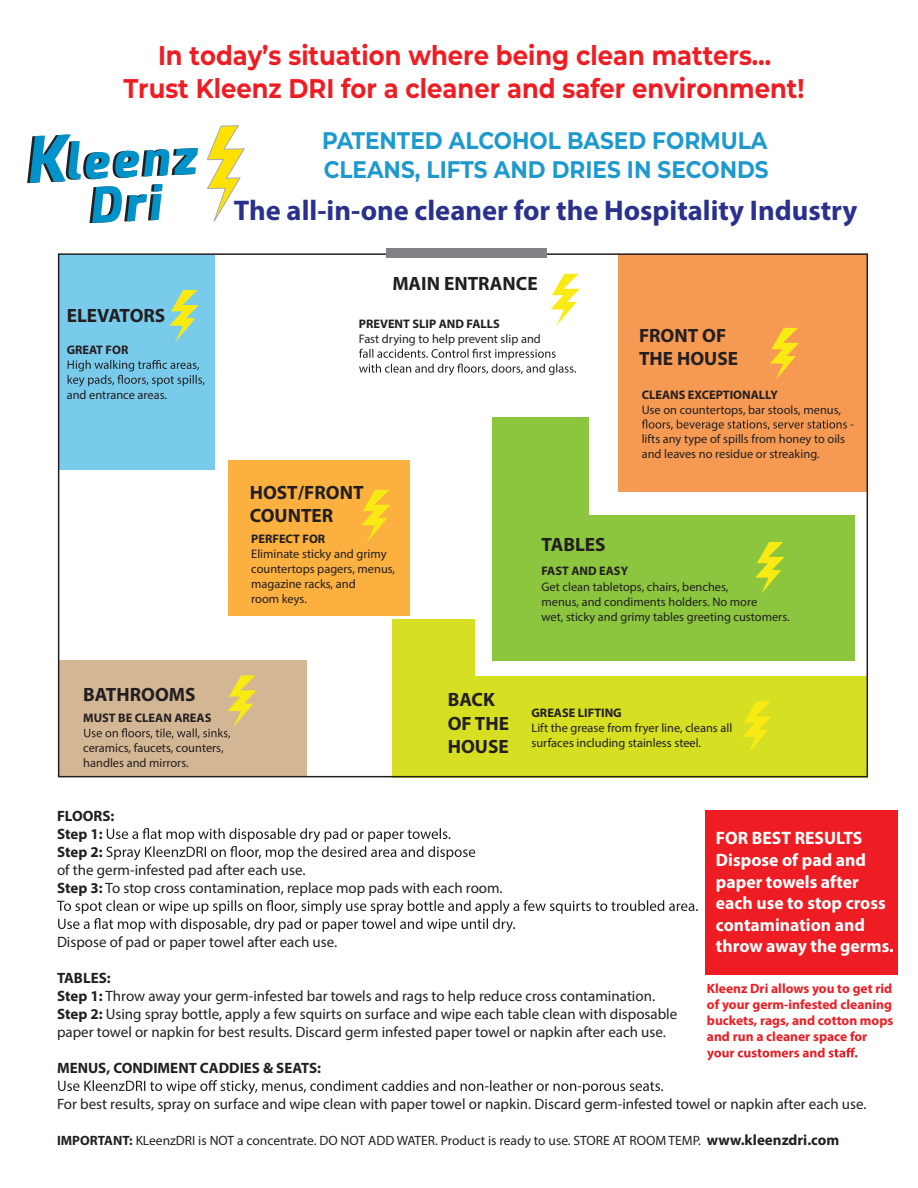
<style>
.page{position:relative;width:918px;height:1188px;background:#fff}
.page>*{position:absolute;margin:0;border:0;box-sizing:border-box;transform-origin:0 0}
.t1{font:700 28.5px "Myriad Pro";color:#2a318d}
.t2{font:700 27px/32.4px "Montserrat";color:#ee1d23;text-align:center;scale:.9 1}
.t3{font:700 24px/28.8px "Montserrat";color:#1d99ce;scale:.9 1}
.t4{font:700 19.35px/23.1px "Myriad Pro";color:#231f20}
.t5{font:700 18px/21.6px "Myriad Pro";color:#fff}
.t6{font:15px/18px "Myriad Pro";color:#231f20}
.t7{font:700 15px/18px "Myriad Pro";color:#231f20}
.t8{font:13.5px "Myriad Pro";color:#231f20}
.t9{font:700 13.5px/16.2px "Myriad Pro";color:#ee1d23;text-align:justify}
.t10{font:12.45px/14.9px "Myriad Pro";color:#231f20}
.t11{font:700 12.45px "Myriad Pro";color:#231f20}
.s1{font-weight:700}
.s2{font-weight:700;font-size:15px}
</style>
<div class="page">
<div style="left:705px;top:810px;width:192px;height:165px;background:#ee1d23"></div>
<div style="left:492px;top:417px;width:97px;height:243px;background:#8bc63e"></div>
<div style="left:392px;top:619px;width:83px;height:158px;background:#d6df21"></div>
<div style="left:392px;top:677px;width:475px;height:101px;background:#d6df21"></div>
<div style="left:492px;top:515px;width:363px;height:145px;background:#8bc63e"></div>
<div style="left:618px;top:254px;width:249px;height:237px;background:#f69a53"></div>
<div style="left:58px;top:660px;width:248px;height:117px;background:#d3b694"></div>
<div style="left:58px;top:254px;width:157px;height:215px;background:#79cbec"></div>
<svg style="left:770px;top:328px;width:29px;height:52px"></svg>
<svg style="left:169px;top:290px;width:30px;height:52px"></svg>
<svg style="left:755px;top:542px;width:30px;height:52px"></svg>
<svg style="left:743px;top:701px;width:28px;height:51px"></svg>
<svg style="left:551px;top:274px;width:29px;height:52px"></svg>
<svg style="left:642px;top:419px;width:212px;height:12px"></svg>
<svg style="left:359px;top:349px;width:217px;height:26px"></svg>
<div style="left:228px;top:460px;width:182px;height:155px;background:#fbb03f"></div>
<svg style="left:362px;top:490px;width:28px;height:51px"></svg>
<svg style="left:68px;top:360px;width:137px;height:26px"></svg>
<svg style="left:84px;top:675px;width:173px;height:64px"></svg>
<div style="left:387px;top:249px;width:160px;height:9px;background:#808285"></div>
<svg style="left:106px;top:828px;width:369px;height:32px"></svg>
<svg style="left:57px;top:900px;width:641px;height:32px"></svg>
<svg style="left:58px;top:1080px;width:605px;height:14px"></svg>
<svg style="left:707px;top:1048px;width:150px;height:12px"></svg>
<svg style="left:27px;top:134px;width:171px;height:89px"></svg>
<svg style="left:207px;top:125px;width:38px;height:97px"></svg>
<h2 class="t2" style="left:124px;top:38px;width:758px">In today’s situation where being clean matters…<br>Trust Kleenz DRI for a cleaner and safer environment!</h2>
<h3 class="t3" style="left:322px;top:125px;width:498px">PATENTED ALCOHOL BASED FORMULA<br>CLEANS, LIFTS AND DRIES IN SECONDS</h3>
<h1 class="t1" style="left:234px;top:192px;width:625px">The all-in-one cleaner for the Hospitality Industry</h1>
<p class="t4" style="left:67px;top:303px;width:100px">ELEVATORS</p>
<p class="t11" style="left:67px;top:342px;width:63px">GREAT FOR</p>
<p class="t10" style="left:67px;top:387px;width:102px">and entrance areas.</p>
<p class="t4" style="left:83px;top:683px;width:114px">BATHROOMS</p>
<p class="t11" style="left:83px;top:710px;width:130px">MUST BE CLEAN AREAS</p>
<p class="t10" style="left:83px;top:740px;width:142px">ceramics, faucets, counters, handles and mirrors.</p>
<p class="t4" style="left:392px;top:271px;width:147px">MAIN ENTRANCE</p>
<p class="t11" style="left:359px;top:316px;width:143px">PREVENT SLIP AND FALLS</p>
<p class="t10" style="left:359px;top:331px;width:184px">Fast drying to help prevent slip and</p>
<p class="t4" style="left:639px;top:323px;width:101px">FRONT OF<br>THE HOUSE</p>
<p class="t11" style="left:642px;top:386px;width:138px">CLEANS EXCEPTIONALLY</p>
<p class="t10" style="left:642px;top:402px;width:201px">Use on countertops, bar stools, menus,</p>
<p class="t10" style="left:642px;top:432px;width:205px">lifts any type of spills from honey to oils and leaves no residue or streaking.</p>
<p class="t4" style="left:250px;top:480px;width:115px">HOST/FRONT<br>COUNTER</p>
<p class="t11" style="left:251px;top:531px;width:76px">PERFECT FOR</p>
<p class="t10" style="left:251px;top:546px;width:145px">Eliminate sticky and grimy countertops pagers, menus, magazine racks, and<br>room keys.</p>
<p class="t4" style="left:542px;top:532px;width:66px">TABLES</p>
<p class="t11" style="left:541px;top:563px;width:88px">FAST AND EASY</p>
<p class="t10" style="left:542px;top:580px;width:250px">Get clean tabletops, chairs, benches,<br>menus, and condiments holders. No more<br>wet, sticky and grimy tables greeting customers.</p>
<p class="t4" style="left:448px;top:688px;width:63px">BACK<br>OF THE<br>HOUSE</p>
<p class="t11" style="left:532px;top:705px;width:92px">GREASE LIFTING</p>
<p class="t10" style="left:532px;top:720px;width:202px">Lift the grease from fryer line, cleans all surfaces including stainless steel.</p>
<p class="t7" style="left:57px;top:806px;width:59px">FLOORS:<br>Step 1:<br>Step 2:</p>
<p class="t6" style="left:57px;top:861px;width:447px">of the germ-infested pad after each use.<br><span class="s1">Step 3:</span> To stop cross contamination, replace mop pads with each room.</p>
<p class="t5" style="left:716px;top:827px;width:179px">FOR BEST RESULTS<br>Dispose of pad and paper towels after each use to stop cross contamination and throw away the germs.</p>
<p class="t9" style="left:707px;top:979px;width:188px">Kleenz Dri allows you to get rid of your germ-infested cleaning buckets, rags, and cotton mops and run a cleaner space for</p>
<p class="t6" style="left:57px;top:933px;width:282px">Dispose of pad or paper towel after each use.</p>
<p class="t6" style="left:57px;top:969px;width:622px"><span class="s1">TABLES:<br>Step 1:</span> Throw away your germ-infested bar towels and rags to help reduce cross contamination.<br><span class="s1">Step 2:</span> Using spray bottle, apply a few squirts on surface and wipe each table clean with disposable paper towel or napkin for best results. Discard germ infested paper towel or napkin after each use.</p>
<p class="t7" style="left:57px;top:1058px;width:266px">MENUS, CONDIMENT CADDIES &amp; SEATS:</p>
<p class="t6" style="left:57px;top:1095px;width:811px">For best results, spray on surface and wipe clean with paper towel or napkin. Discard germ-infested towel or napkin after each use.</p>
<p class="t8" style="left:57px;top:1132px;width:784px"><span class="s1">IMPORTANT:</span> KLeenzDRI is NOT a concentrate. DO NOT ADD WATER. Product is ready to use. STORE AT ROOM TEMP. <span class="s2">www.kleenzdri.com</span></p>
</div>
